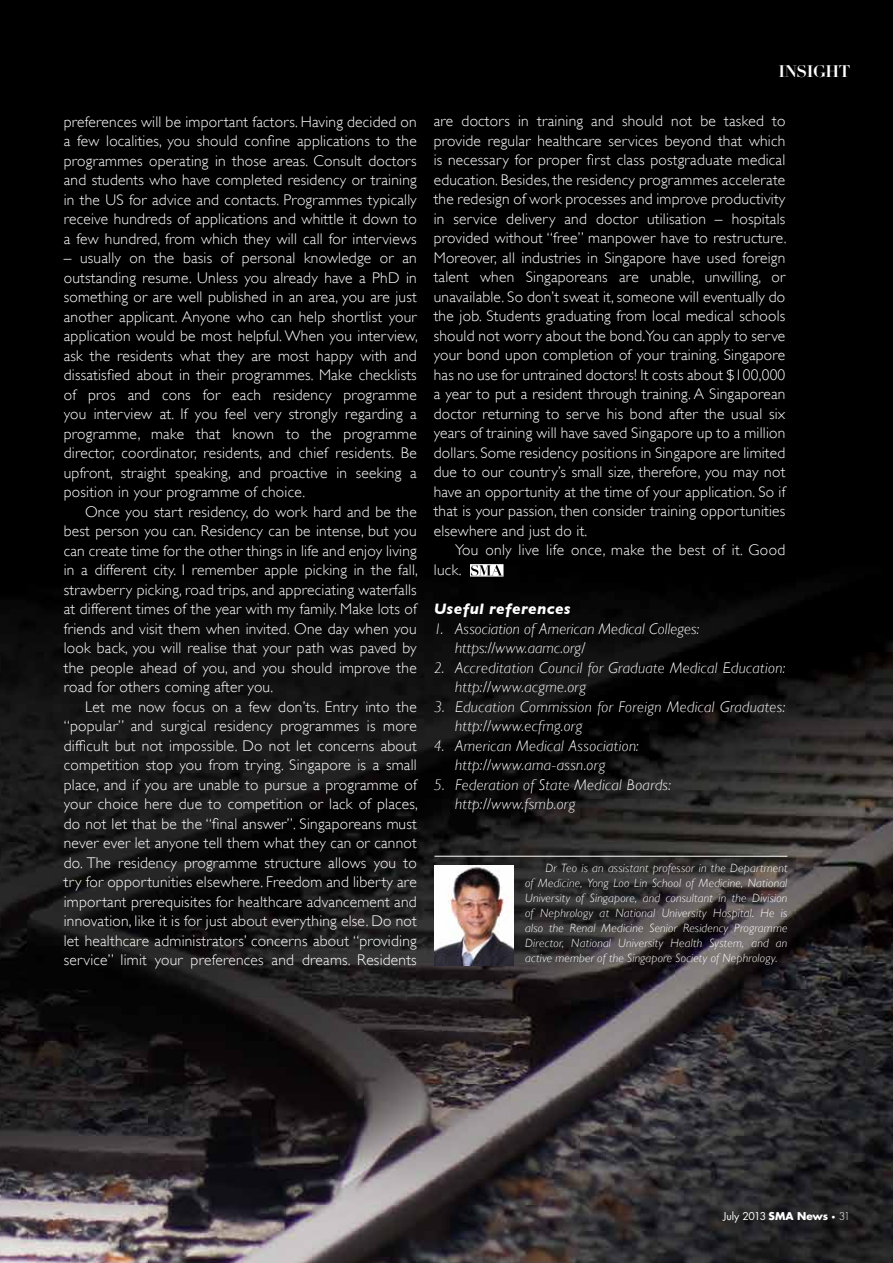
<style>
.page{position:relative;width:893px;height:1263px;background:#fff}
.page>*{position:absolute;margin:0;border:0;box-sizing:border-box;transform-origin:0 0}
.t1{font:700 16.5px "Didot LH";letter-spacing:-.025em;color:#fff}
.t2{font:300 15.45px/19.5px "Gill Sans";letter-spacing:.015em;color:#fff;text-align:justify}
.t3{font:italic 300 15.45px/19.5px "Gill Sans";letter-spacing:.02em;color:#fff}
.t4{font:italic 700 15.45px "Gill Sans";letter-spacing:.025em;color:#fff}
.t5{font:italic 300 12px/15px "Gill Sans";letter-spacing:.015em;color:#fff;text-align:justify}
.t6{font:10.5px "Futura";letter-spacing:-.015em;color:#fff}
.s1{font-weight:700}
.s2{font-weight:300;font-size:7.5px}
.s3{font-weight:300}
</style>
<div class="page">
<img style="left:0;top:0;width:893px;height:1263px">
<svg style="left:470px;top:564px;width:33px;height:13px"></svg>
<hr style="left:434px;top:856px;width:353px;height:1px;background:#fff">
<img style="left:434px;top:865px;width:80px;height:100px">
<p class="t1" style="left:778px;top:61px;width:74px">INSIGHT</p>
<p class="t2" style="left:64px;top:112px;width:354px">preferences will be important factors. Having decided on a few localities, you should confine applications to the programmes operating in those areas. Consult doctors and students who have completed residency or training in the US for advice and contacts. Programmes typically receive hundreds of applications and whittle it down to a few hundred, from which they will call for interviews</p>
<p class="t2" style="left:64px;top:248px;width:356px">– usually on the basis of personal knowledge or an outstanding resume. Unless you already have a PhD in something or are well published in an area, you are just another applicant. Anyone who can help shortlist your application would be most helpful. When you interview, ask the residents what they are most happy with and dissatisfied about in their programmes. Make checklists of pros and cons for each residency programme you interview at. If you feel very strongly regarding a programme, make that known to the programme director, coordinator, residents, and chief residents. Be upfront, straight speaking, and proactive in seeking a position in your programme of choice.</p>
<p class="t2" style="left:64px;top:502px;width:356px;text-indent:21px">Once you start residency, do work hard and be the best person you can. Residency can be intense, but you can create time for the other things in life and enjoy living in a different city. I remember apple picking in the fall, strawberry picking, road trips, and appreciating waterfalls at different times of the year with my family. Make lots of friends and visit them when invited. One day when you look back, you will realise that your path was paved by the people ahead of you, and you should improve the road for others coming after you.</p>
<p class="t2" style="left:64px;top:697px;width:356px;text-indent:21px">Let me now focus on a few don’ts. Entry into the “popular” and surgical residency programmes is more difficult but not impossible. Do not let concerns about competition stop you from trying. Singapore is a small place, and if you are unable to pursue a programme of your choice here due to competition or lack of places, do not let that be the “final answer”. Singaporeans must never ever let anyone tell them what they can or cannot do. The residency programme structure allows you to try for opportunities elsewhere. Freedom and liberty are important prerequisites for healthcare advancement and innovation, like it is for just about everything else. Do not let healthcare administrators’ concerns about “providing service” limit your preferences and dreams. Residents</p>
<p class="t2" style="left:434px;top:112px;width:354px">are doctors in training and should not be tasked to provide regular healthcare services beyond that which is necessary for proper first class postgraduate medical education. Besides, the residency programmes accelerate the redesign of work processes and improve productivity in service delivery and doctor utilisation – hospitals provided without “free” manpower have to restructure.<br>Moreover, all industries in Singapore have used foreign talent when Singaporeans are unable, unwilling, or unavailable. So don’t sweat it, someone will eventually do the job. Students graduating from local medical schools should not worry about the bond.You can apply to serve your bond upon completion of your training. Singapore has no use for untrained doctors! It costs about $100,000 a year to put a resident through training. A Singaporean doctor returning to serve his bond after the usual six years of training will have saved Singapore up to a million dollars. Some residency positions in Singapore are limited due to our country’s small size, therefore, you may not have an opportunity at the time of your application. So if that is your passion, then consider training opportunities elsewhere and just do it.</p>
<p class="t2" style="left:434px;top:540px;width:353px;text-indent:21px">You only live life once, make the best of it. Good luck.</p>
<p class="t4" style="left:434px;top:600px;width:138px">Useful references</p>
<p class="t3" style="left:455px;top:619px;width:246px;text-indent:-21px">1. Association of American Medical Colleges: https://www.aamc.org/</p>
<p class="t3" style="left:455px;top:658px;width:332px;text-indent:-21px">2. Accreditation Council for Graduate Medical Education: http://www.acgme.org</p>
<p class="t3" style="left:455px;top:697px;width:332px;text-indent:-21px">3. Education Commission for Foreign Medical Graduates: http://www.ecfmg.org</p>
<p class="t3" style="left:455px;top:736px;width:185px;text-indent:-21px">4. American Medical Association: http://www.ama-assn.org</p>
<p class="t3" style="left:455px;top:775px;width:218px;text-indent:-21px">5. Federation of State Medical Boards: http://www.fsmb.org</p>
<p class="t5" style="left:525px;top:861px;width:264px;text-indent:20px">Dr Teo is an assistant professor in the Department of Medicine, Yong Loo Lin School of Medicine, National University of Singapore, and consultant in the Division of Nephrology at National University Hospital. He is also the Renal Medicine Senior Residency Programme Director, National University Health System, and an active member of the Singapore Society of Nephrology.</p>
<p class="t6" style="left:723px;top:1209px;width:129px">July 2013 <span class="s1">SMA News</span> <span class="s2">•</span> <span class="s3">31</span></p>
</div>
